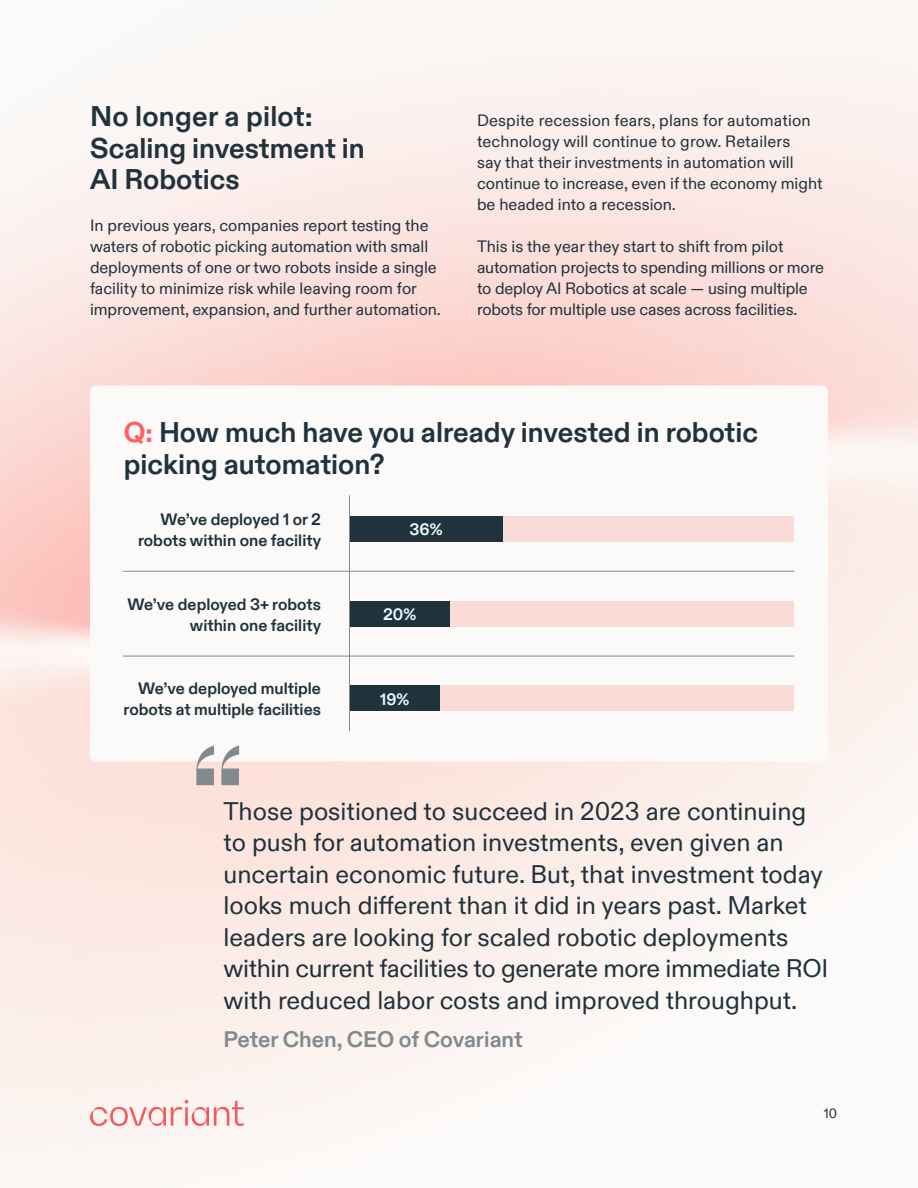
<style>
.page{position:relative;width:918px;height:1188px;background:#fff}
.page>*{position:absolute;margin:0;border:0;box-sizing:border-box;transform-origin:0 0}
._2-quote-icon{font:500 150px "Bw Gradual";color:#818a8f}
.t1{font:700 28.5px/31.5px "ABC Diatype";color:#20323c}
.quote{font:25.5px/31.5px "ABC Diatype";color:#20323c}
.quote_attribution{font:700 22.5px "ABC Diatype";color:#818a8f}
.body{font:16.5px/21px "ABC Diatype";letter-spacing:-.005em;color:#20323c}
.Body{font:700 16.5px/21px "ABC Diatype";color:#20323c;text-align:right}
.graph_s{font:700 16.5px "ABC Diatype";color:#eaf9fe}
.t2{font:13.5px "ABC Diatype";color:#20323c}
.s1{color:#ff5e63}
</style>
<div class="page">
<div style="left:90px;top:386px;width:738px;height:375px;background:#fbfaf8;border-radius:6px"></div>
<div style="left:357px;top:686px;width:437px;height:25px;background:#f9dbd7"></div>
<div style="left:350px;top:686px;width:89px;height:25px;background:#20323c"></div>
<div style="left:357px;top:601px;width:437px;height:26px;background:#f9dbd7"></div>
<div style="left:350px;top:601px;width:99px;height:26px;background:#20323c"></div>
<div style="left:357px;top:516px;width:437px;height:26px;background:#f9dbd7"></div>
<div style="left:350px;top:516px;width:152px;height:26px;background:#20323c"></div>
<hr style="left:349px;top:495px;width:1px;height:236px;background:#818a8f">
<hr style="left:123px;top:571px;width:671px;height:1px;background:#818a8f">
<hr style="left:123px;top:656px;width:671px;height:1px;background:#818a8f">
<svg style="left:90px;top:1100px;width:154px;height:26px"></svg>
<p class="t1" style="left:90px;top:102px;width:276px">No longer a pilot:<br>Scaling investment in<br>AI Robotics</p>
<p class="body" style="left:90px;top:215px;width:352px">In previous years, companies report testing the waters of robotic picking automation with small deployments of one or two robots inside a single facility to minimize risk while leaving room for improvement, expansion, and further automation.</p>
<p class="body" style="left:477px;top:110px;width:347px">Despite recession fears, plans for automation technology will continue to grow. Retailers<br>say that their investments in automation will continue to increase, even if the economy might be headed into a recession.</p>
<p class="body" style="left:477px;top:236px;width:348px">This is the year they start to shift from pilot automation projects to spending millions or more to deploy AI Robotics at scale — using multiple robots for multiple use cases across facilities.</p>
<p class="t1" style="left:124px;top:418px;width:636px"><span class="s1">Q:</span> How much have you already invested in robotic picking automation?</p>
<p class="Body" style="left:138px;top:509px;width:185px">We’ve deployed 1 or 2 robots within one facility</p>
<p class="graph_s" style="left:410px;top:520px;width:35px">36%</p>
<p class="Body" style="left:128px;top:594px;width:195px">We’ve deployed 3+ robots within one facility</p>
<p class="graph_s" style="left:383px;top:605px;width:35px">20%</p>
<p class="Body" style="left:124px;top:679px;width:199px">We’ve deployed multiple robots at multiple facilities</p>
<p class="graph_s" style="left:380px;top:689px;width:31px">19%</p>
<p class="_2-quote-icon" style="left:188px;top:704px;width:61px">“</p>
<p class="quote" style="left:224px;top:796px;width:606px">Those positioned to succeed in 2023 are continuing to push for automation investments, even given an uncertain economic future. But, that investment today looks much different than it did in years past. Market leaders are looking for scaled robotic deployments within current facilities to generate more immediate ROI with reduced labor costs and improved throughput.</p>
<p class="quote_attribution" style="left:224px;top:1026px;width:301px">Peter Chen, CEO of Covariant</p>
<p class="t2" style="left:824px;top:1105px;width:15px">10</p>
</div>
